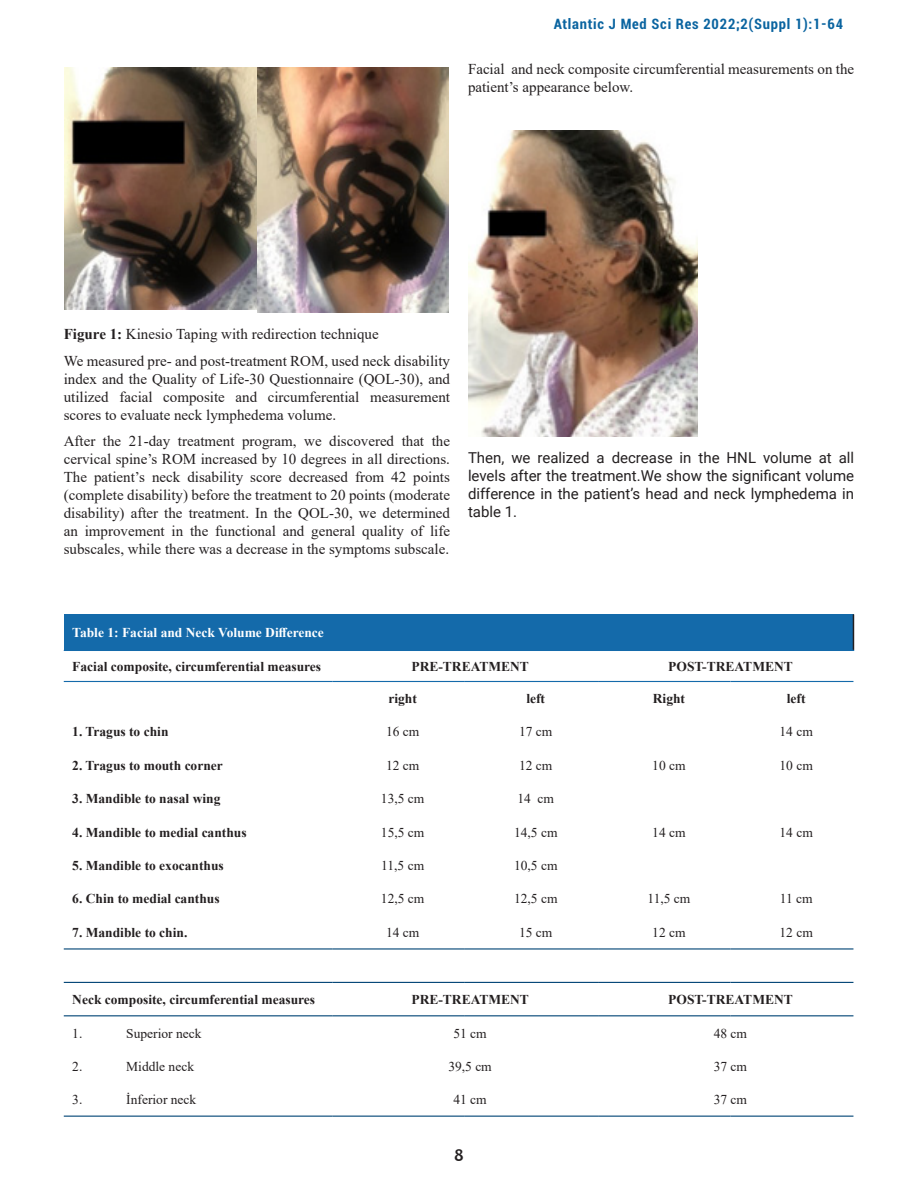
<style>
.page{position:relative;width:918px;height:1188px;background:#fff}
.page>*{position:absolute;margin:0;border:0;box-sizing:border-box;transform-origin:0 0}
.t1{font:700 18px "Candara";color:#231f20}
.abstract{font:15px/18px "Times New Roman";color:#231f20;text-align:justify}
.abstract-2{font:15px/18px "Roboto";color:#231f20;text-align:justify}
.t2{font:700 condensed 15px "Roboto";letter-spacing:.05em;color:#0a64a0}
.tablo_alt_yazı{font:700 13.5px "Times New Roman";color:#231f20}
.tablo_alt_yazı-2{font:13.5px "Times New Roman";color:#231f20}
.tablo_alt_yazı-3{font:700 13.5px "Times New Roman";color:#fff}
.s1{font-weight:700}
</style>
<div class="page">
<img style="left:65px;top:68px;width:192px;height:242px">
<img style="left:258px;top:68px;width:190px;height:245px">
<img style="left:469px;top:131px;width:228px;height:306px">
<div style="left:64px;top:614px;width:789px;height:36px;background:#146aaa"></div>
<hr style="left:853px;top:614px;width:1px;height:36px;background:#231f20">
<hr style="left:64px;top:650px;width:269px;height:1px;background:#146aaa">
<hr style="left:333px;top:650px;width:131px;height:1px;background:#146aaa">
<hr style="left:464px;top:650px;width:135px;height:1px;background:#146aaa">
<hr style="left:599px;top:650px;width:132px;height:1px;background:#146aaa">
<hr style="left:731px;top:650px;width:123px;height:1px;background:#146aaa">
<hr style="left:64px;top:681px;width:269px;height:1px;background:#146aaa">
<hr style="left:333px;top:681px;width:131px;height:1px;background:#146aaa">
<hr style="left:464px;top:681px;width:135px;height:1px;background:#146aaa">
<hr style="left:599px;top:681px;width:132px;height:1px;background:#146aaa">
<hr style="left:731px;top:681px;width:122px;height:1px;background:#146aaa">
<hr style="left:64px;top:948px;width:269px;height:2px;background:#004475">
<hr style="left:333px;top:948px;width:131px;height:2px;background:#004475">
<hr style="left:464px;top:948px;width:135px;height:2px;background:#004475">
<hr style="left:599px;top:948px;width:132px;height:2px;background:#004475">
<hr style="left:731px;top:948px;width:122px;height:2px;background:#004475">
<hr style="left:64px;top:982px;width:269px;height:1px;background:#004475">
<hr style="left:333px;top:982px;width:131px;height:1px;background:#004475">
<hr style="left:464px;top:982px;width:135px;height:1px;background:#004475">
<hr style="left:599px;top:982px;width:132px;height:1px;background:#004475">
<hr style="left:731px;top:982px;width:122px;height:1px;background:#004475">
<hr style="left:64px;top:1015px;width:269px;height:1px;background:#004475">
<hr style="left:333px;top:1015px;width:131px;height:1px;background:#004475">
<hr style="left:464px;top:1015px;width:135px;height:1px;background:#004475">
<hr style="left:599px;top:1015px;width:132px;height:1px;background:#004475">
<hr style="left:731px;top:1015px;width:122px;height:1px;background:#004475">
<hr style="left:64px;top:1116px;width:269px;height:1px;background:#004475">
<hr style="left:333px;top:1116px;width:131px;height:1px;background:#004475">
<hr style="left:464px;top:1116px;width:135px;height:1px;background:#004475">
<hr style="left:599px;top:1116px;width:132px;height:1px;background:#004475">
<hr style="left:731px;top:1116px;width:122px;height:1px;background:#004475">
<p class="t2" style="left:554px;top:14px;width:291px">Atlantic J Med Sci Res 2022;2(Suppl 1):1-64</p>
<p class="abstract" style="left:468px;top:60px;width:388px">Facial and neck composite circumferential measurements on the patient’s appearance below.</p>
<p class="abstract" style="left:64px;top:325px;width:317px"><span class="s1">Figure 1:</span> Kinesio Taping with redirection technique</p>
<p class="abstract" style="left:64px;top:351px;width:388px">We measured pre- and post-treatment ROM, used neck disability index and the Quality of Life-30 Questionnaire (QOL-30), and utilized facial composite and circumferential measurement scores to evaluate neck lymphedema volume.</p>
<p class="abstract" style="left:64px;top:432px;width:388px">After the 21-day treatment program, we discovered that the cervical spine’s ROM increased by 10 degrees in all directions.<br>The patient’s neck disability score decreased from 42 points (complete disability) before the treatment to 20 points (moderate disability) after the treatment. In the QOL-30, we determined an improvement in the functional and general quality of life subscales, while there was a decrease in the symptoms subscale.</p>
<p class="abstract-2" style="left:468px;top:448px;width:388px">Then, we realized a decrease in the HNL volume at all levels after the treatment.We show the significant volume difference in the patient’s head and neck lymphedema in table 1.</p>
<p class="tablo_alt_yazı-3" style="left:72px;top:622px;width:253px">Table 1: Facial and Neck Volume Difference</p>
<p class="tablo_alt_yazı" style="left:72px;top:656px;width:250px">Facial composite, circumferential measures</p>
<p class="tablo_alt_yazı" style="left:411px;top:656px;width:119px">PRE-TREATMENT</p>
<p class="tablo_alt_yazı" style="left:668px;top:656px;width:126px">POST-TREATMENT</p>
<p class="tablo_alt_yazı" style="left:388px;top:689px;width:30px">right</p>
<p class="tablo_alt_yazı" style="left:526px;top:689px;width:20px">left</p>
<p class="tablo_alt_yazı" style="left:653px;top:689px;width:34px">Right</p>
<p class="tablo_alt_yazı" style="left:787px;top:689px;width:20px">left</p>
<p class="tablo_alt_yazı" style="left:72px;top:722px;width:98px">1. Tragus to chin</p>
<p class="tablo_alt_yazı-2" style="left:386px;top:722px;width:35px">16 cm</p>
<p class="tablo_alt_yazı-2" style="left:519px;top:722px;width:35px">17 cm</p>
<p class="tablo_alt_yazı-2" style="left:780px;top:722px;width:35px">14 cm</p>
<p class="tablo_alt_yazı" style="left:72px;top:755px;width:152px">2. Tragus to mouth corner</p>
<p class="tablo_alt_yazı-2" style="left:386px;top:756px;width:35px">12 cm</p>
<p class="tablo_alt_yazı-2" style="left:519px;top:756px;width:35px">12 cm</p>
<p class="tablo_alt_yazı-2" style="left:652px;top:756px;width:35px">10 cm</p>
<p class="tablo_alt_yazı-2" style="left:780px;top:756px;width:35px">10 cm</p>
<p class="tablo_alt_yazı" style="left:72px;top:789px;width:150px">3. Mandible to nasal wing</p>
<p class="tablo_alt_yazı-2" style="left:381px;top:789px;width:45px">13,5 cm</p>
<p class="tablo_alt_yazı-2" style="left:517px;top:789px;width:38px">14 cm</p>
<p class="tablo_alt_yazı" style="left:72px;top:822px;width:176px">4. Mandible to medial canthus</p>
<p class="tablo_alt_yazı-2" style="left:381px;top:823px;width:45px">15,5 cm</p>
<p class="tablo_alt_yazı-2" style="left:514px;top:823px;width:45px">14,5 cm</p>
<p class="tablo_alt_yazı-2" style="left:652px;top:823px;width:35px">14 cm</p>
<p class="tablo_alt_yazı-2" style="left:780px;top:823px;width:35px">14 cm</p>
<p class="tablo_alt_yazı" style="left:72px;top:856px;width:153px">5. Mandible to exocanthus</p>
<p class="tablo_alt_yazı-2" style="left:381px;top:856px;width:44px">11,5 cm</p>
<p class="tablo_alt_yazı-2" style="left:514px;top:856px;width:45px">10,5 cm</p>
<p class="tablo_alt_yazı" style="left:72px;top:889px;width:149px">6. Chin to medial canthus</p>
<p class="tablo_alt_yazı-2" style="left:381px;top:889px;width:45px">12,5 cm</p>
<p class="tablo_alt_yazı-2" style="left:514px;top:889px;width:45px">12,5 cm</p>
<p class="tablo_alt_yazı-2" style="left:647px;top:889px;width:44px">11,5 cm</p>
<p class="tablo_alt_yazı-2" style="left:780px;top:889px;width:34px">11 cm</p>
<p class="tablo_alt_yazı" style="left:72px;top:922px;width:117px">7. Mandible to chin.</p>
<p class="tablo_alt_yazı-2" style="left:386px;top:923px;width:35px">14 cm</p>
<p class="tablo_alt_yazı-2" style="left:519px;top:923px;width:35px">15 cm</p>
<p class="tablo_alt_yazı-2" style="left:652px;top:923px;width:35px">12 cm</p>
<p class="tablo_alt_yazı-2" style="left:780px;top:923px;width:35px">12 cm</p>
<p class="tablo_alt_yazı" style="left:72px;top:989px;width:244px">Neck composite, circumferential measures</p>
<p class="tablo_alt_yazı" style="left:411px;top:989px;width:119px">PRE-TREATMENT</p>
<p class="tablo_alt_yazı" style="left:668px;top:989px;width:126px">POST-TREATMENT</p>
<p class="tablo_alt_yazı-2" style="left:72px;top:1023px;width:12px">1.</p>
<p class="tablo_alt_yazı-2" style="left:126px;top:1023px;width:77px">Superior neck</p>
<p class="tablo_alt_yazı-2" style="left:453px;top:1023px;width:35px">51 cm</p>
<p class="tablo_alt_yazı-2" style="left:714px;top:1023px;width:35px">48 cm</p>
<p class="tablo_alt_yazı-2" style="left:72px;top:1057px;width:12px">2.</p>
<p class="tablo_alt_yazı-2" style="left:126px;top:1057px;width:69px">Middle neck</p>
<p class="tablo_alt_yazı-2" style="left:448px;top:1057px;width:45px">39,5 cm</p>
<p class="tablo_alt_yazı-2" style="left:714px;top:1057px;width:35px">37 cm</p>
<p class="tablo_alt_yazı-2" style="left:72px;top:1090px;width:12px">3.</p>
<p class="tablo_alt_yazı-2" style="left:126px;top:1090px;width:72px">İnferior neck</p>
<p class="tablo_alt_yazı-2" style="left:453px;top:1090px;width:35px">41 cm</p>
<p class="tablo_alt_yazı-2" style="left:714px;top:1090px;width:35px">37 cm</p>
<p class="t1" style="left:454px;top:1143px;width:11px">8</p>
</div>
